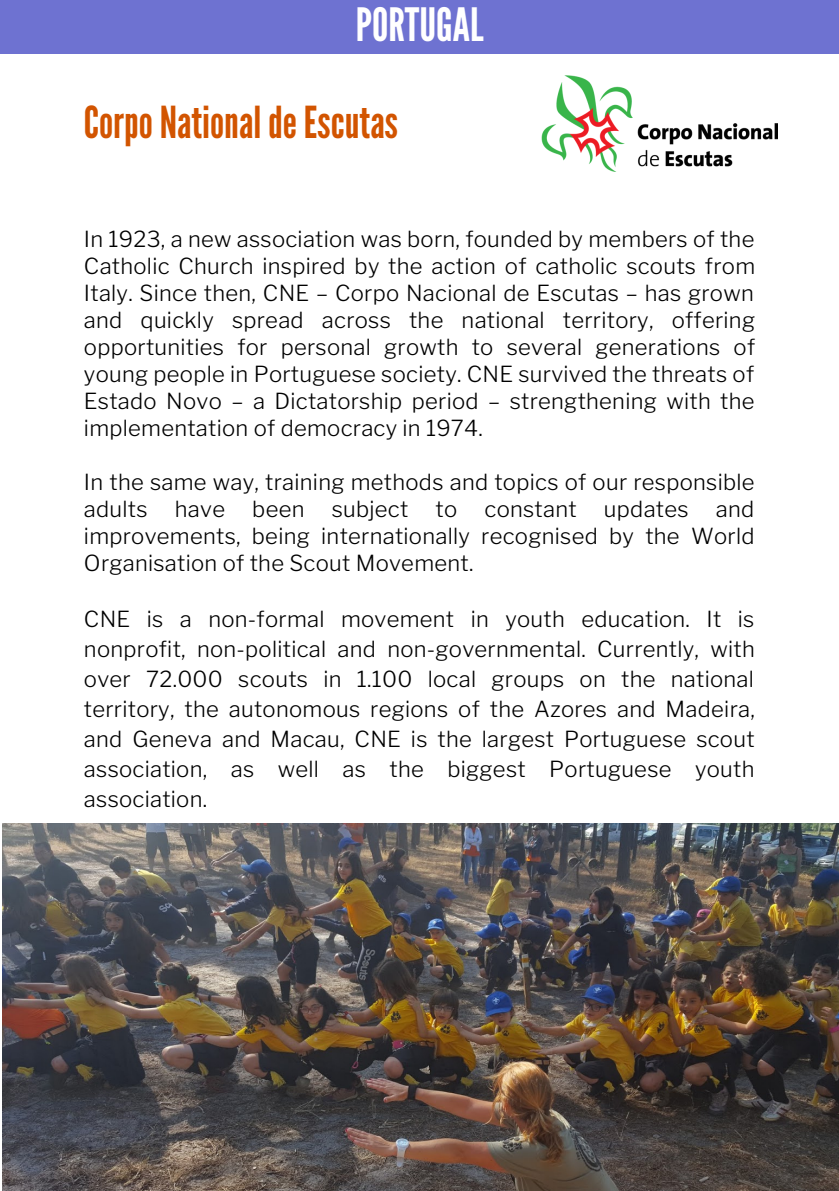
<style>
.page{position:relative;width:839px;height:1191px;background:#fff}
.page>*{position:absolute;margin:0;border:0;box-sizing:border-box;transform-origin:0 0}
.t1{font:46px "League Gothic";color:#fff}
.t2{font:44px "League Gothic";color:#d25400}
.t3{font:300 22px/27px "Libre Franklin";letter-spacing:.015em;color:#000;text-align:justify}
</style>
<div class="page">
<div style="left:0;top:0;width:838px;height:54px;background:#6e72d1"></div>
<img style="left:542px;top:76px;width:235px;height:96px">
<img style="left:2px;top:823px;width:836px;height:368px">
<p class="t1" style="left:356px;top:-2px;width:129px">PORTUGAL</p>
<p class="t2" style="left:84px;top:97px;width:315px">CorpoNationaldeEscutas</p>
<p class="t3" style="left:84px;top:226px;width:672px">In 1923, a new association was born, founded by members of the Catholic Church inspired by the action of catholic scouts from Italy. Since then, CNE – Corpo Nacional de Escutas – has grown and quickly spread across the national territory, offering opportunities for personal growth to several generations of young people in Portuguese society. CNE survived the threats of Estado Novo – a Dictatorship period – strengthening with the implementation of democracy in 1974.</p>
<p class="t3" style="left:84px;top:469px;width:672px">In the same way, training methods and topics of our responsible adults have been subject to constant updates and improvements, being internationally recognised by the World Organisation of the Scout Movement.</p>
<p class="t3" style="left:84px;top:604px;width:672px;line-height:30px">CNE is a non-formal movement in youth education. It is nonprofit, non-political and non-governmental. Currently, with over 72.000 scouts in 1.100 local groups on the national territory, the autonomous regions of the Azores and Madeira, and Geneva and Macau, CNE is the largest Portuguese scout association, as well as the biggest Portuguese youth association.</p>
</div>
